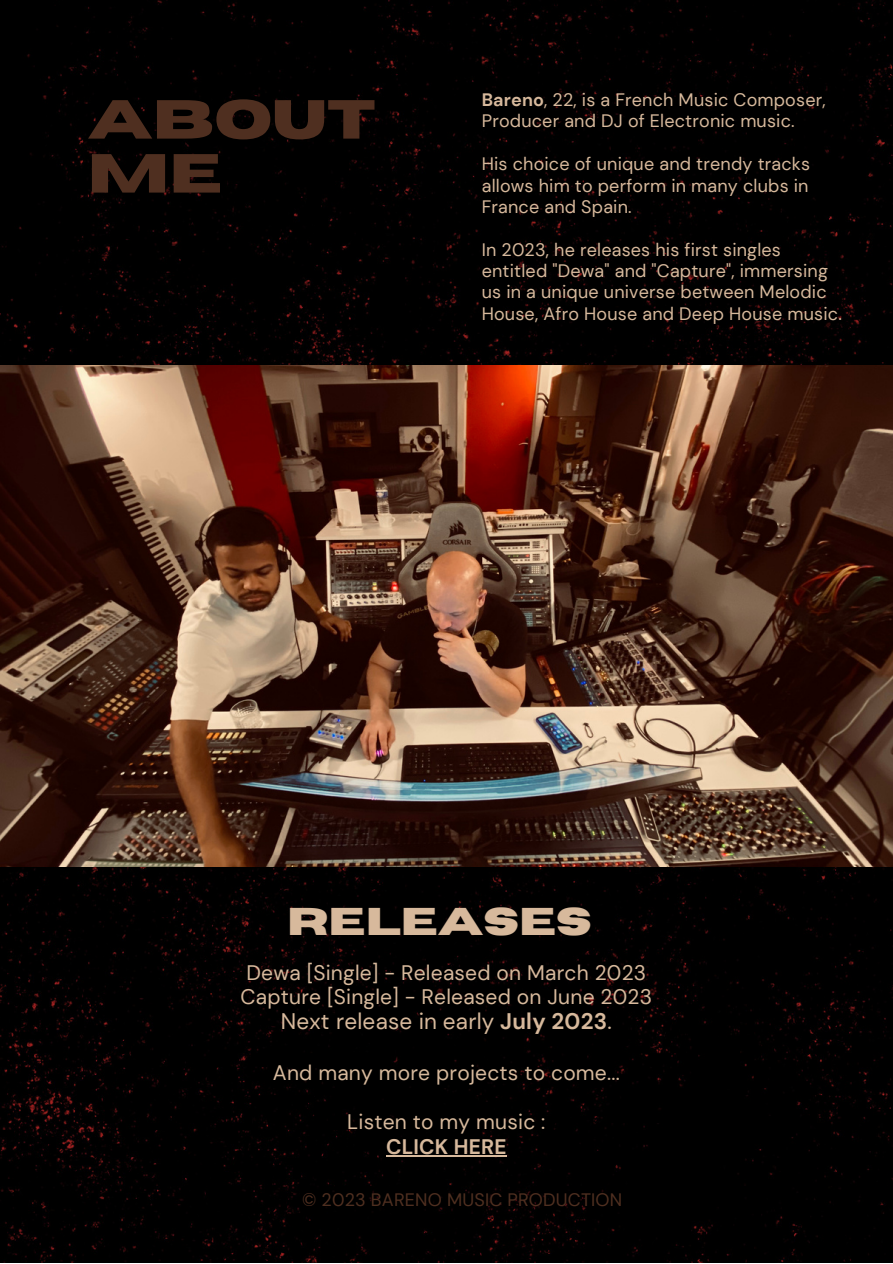
<style>
.page{position:relative;width:893px;height:1264px;background:#fff}
.page>*{position:absolute;margin:0;border:0;box-sizing:border-box;transform-origin:0 0}
.t1{font:700 54.9px/54px "Horizon";color:#4f2f20}
.t2{font:700 38.55px "Horizon";color:#d7b99c}
.t3{font:22.5px "DM Sans";letter-spacing:.01em;color:#d7b99c}
.t4{font:21px "DM Sans";letter-spacing:.01em;color:#d7b99c}
.t5{font:700 21px "DM Sans";letter-spacing:.01em;color:#d7b99c}
.t6{font:18px/21.3px "DM Sans";letter-spacing:.01em;color:#d7b99c}
.t7{font:18px "DM Sans";letter-spacing:.01em;color:#4f2f20}
.s1{font-weight:700}
</style>
<div class="page">
<div style="left:0;top:0;width:892px;height:1262px;background:#000"></div>
<img style="left:0;top:365px;width:892px;height:501px">
<hr style="left:386px;top:1155px;width:120px;height:1px;background:#d7b99c">
<p class="t1" style="left:88px;top:94px;width:290px">ABOUT<br>ME</p>
<p class="t6" style="left:481px;top:89px;width:345px"><span class="s1">Bareno</span>, 22, is a French Music Composer,<br>Producer and DJ of Electronic music.</p>
<p class="t6" style="left:481px;top:153px;width:330px;text-align:justify">His choice of unique and trendy tracks allows him to perform in many clubs in France and Spain.</p>
<p class="t6" style="left:481px;top:239px;width:361px">In 2023, he releases his first singles entitled "Dewa" and "Capture", immersing us in a unique universe between Melodic House, Afro House and Deep House music.</p>
<p class="t2" style="left:287px;top:903px;width:306px">RELEASES</p>
<p class="t4" style="left:246px;top:958px;width:401px">Dewa [Single] - Released on March 2023</p>
<p class="t4" style="left:240px;top:983px;width:413px">Capture [Single] - Released on June 2023</p>
<p class="t3" style="left:281px;top:1006px;width:332px">Next release in early <span class="s1">July 2023</span>.</p>
<p class="t4" style="left:273px;top:1058px;width:348px">And many more projects to come...</p>
<p class="t4" style="left:347px;top:1108px;width:200px">Listen to my music :</p>
<p class="t5" style="left:386px;top:1133px;width:122px">CLICK HERE</p>
<p class="t7" style="left:302px;top:1187px;width:321px">© 2023 BARENO MUSIC PRODUCTION</p>
</div>
